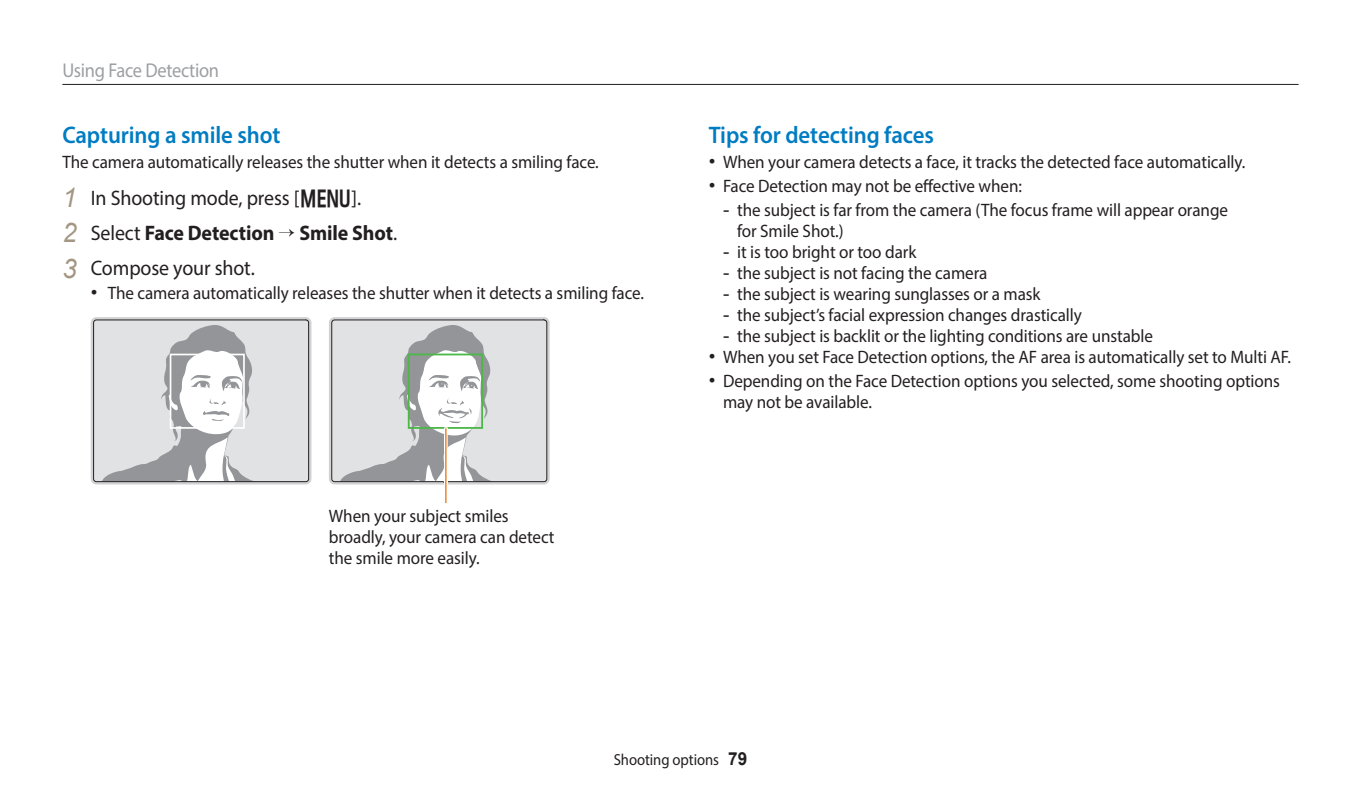
<style>
.page{position:relative;width:1361px;height:794px;background:#fff}
.page>*{position:absolute;margin:0;border:0;box-sizing:border-box;transform-origin:0 0}
.t1{font:600 24px "Myriad Pro";letter-spacing:-.005em;color:#007cc2;scale:.95 1}
.t2{font:21px/35.2px "Myriad Pro";letter-spacing:-.005em;color:#231f20;scale:.95 1}
.t3{font:20px "Myriad Pro";letter-spacing:-.015em;color:#9d9fa2;scale:.92 1}
.t4{font:18px/21px "Myriad Pro";letter-spacing:-.005em;color:#231f20;scale:.95 1}
.t5{font:16px "Myriad Pro";letter-spacing:-.005em;color:#231f20;scale:.92 1}
.s1{font-family:"Arial";font-style:italic;font-size:27px;color:#a39783}
.s2{font-family:"WB350 F"}
.s3{font-weight:700}
.s4{font-family:"Arial";font-size:19px}
.s5{font-family:"Arial";font-weight:700;font-size:18px}
</style>
<div class="page">
<hr style="left:62px;top:84px;width:1236px;height:1px;background:#231f20">
<svg style="left:91px;top:317px;width:220px;height:167px;background:#cbccce"></svg>
<div style="left:94px;top:320px;width:215px;height:161px;background:#e1e2e4;border-radius:3px"></div>
<svg style="left:103px;top:325px;width:149px;height:155px"></svg>
<div style="left:170px;top:354px;width:75px;height:75px;border:2px solid #fff"></div>
<div style="left:93px;top:319px;width:216px;height:163px;border:1px solid #231f20;border-radius:3px"></div>
<svg style="left:329px;top:317px;width:221px;height:167px"></svg>
<img style="left:446px;top:484px;width:1px;height:19px">
<svg style="left:331px;top:319px;width:216px;height:165px;background:#cfd1d1"></svg>
<hr style="left:445px;top:428px;width:1px;height:75px;background:#ea7e1d">
<p class="t3" style="left:62px;top:63px;width:172px">Using Face Detection</p>
<h1 class="t1" style="left:62px;top:126px;width:231px">Capturing a smile shot</h1>
<p class="t4" style="left:62px;top:155px;width:566px">The camera automatically releases the shutter when it detects a smiling face.</p>
<p class="t2" style="left:62px;top:183px;width:354px"><span class="s1">1</span> In Shooting mode, press [<span class="s2">m</span>].<br><span class="s1">2</span> Select <span class="s3">Face Detection</span> → <span class="s3">Smile Shot</span>.<br><span class="s1">3</span> Compose your shot.</p>
<p class="t4" style="left:91px;top:285px;width:584px"><span class="s4">•</span> The camera automatically releases the shutter when it detects a smiling face.</p>
<p class="t4" style="left:329px;top:509px;width:239px">When your subject smiles broadly, your camera can detect the smile more easily.</p>
<h1 class="t1" style="left:709px;top:126px;width:238px">Tips for detecting faces</h1>
<p class="t4" style="left:709px;top:155px;width:566px"><span class="s4">•</span> When your camera detects a face, it tracks the detected face automatically.</p>
<p class="t4" style="left:709px;top:179px;width:331px"><span class="s4">•</span> Face Detection may not be effective when:</p>
<p class="t4" style="left:737px;top:202px;width:518px;text-indent:-14px"><span class="s4">-</span> the subject is far from the camera (The focus frame will appear orange for Smile Shot.)</p>
<p class="t4" style="left:723px;top:244px;width:205px"><span class="s4">-</span> it is too bright or too dark</p>
<p class="t4" style="left:723px;top:265px;width:280px"><span class="s4">-</span> the subject is not facing the camera</p>
<p class="t4" style="left:723px;top:286px;width:336px"><span class="s4">-</span> the subject is wearing sunglasses or a mask</p>
<p class="t4" style="left:723px;top:307px;width:379px"><span class="s4">-</span> the subject’s facial expression changes drastically</p>
<p class="t4" style="left:723px;top:328px;width:454px"><span class="s4">-</span> the subject is backlit or the lighting conditions are unstable</p>
<p class="t4" style="left:709px;top:349px;width:614px"><span class="s4">•</span> When you set Face Detection options, the AF area is automatically set to Multi AF.</p>
<p class="t4" style="left:723px;top:373px;width:588px;text-indent:-14px"><span class="s4">•</span> Depending on the Face Detection options you selected, some shooting options may not be available.</p>
<p class="t5" style="left:614px;top:753px;width:146px">Shooting options <span class="s5">79</span></p>
</div>
